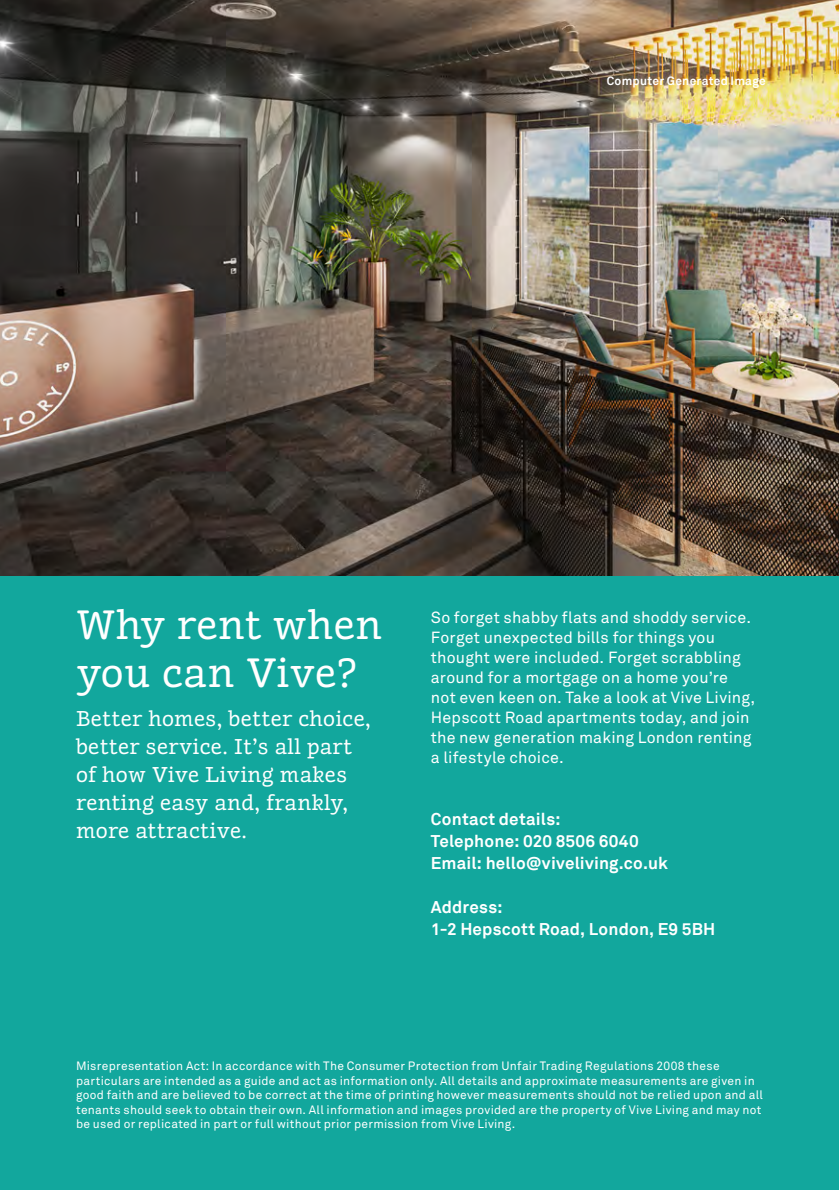
<style>
.page{position:relative;width:839px;height:1190px;background:#fff}
.page>*{position:absolute;margin:0;border:0;box-sizing:border-box;transform-origin:0 0}
.t1{font:42px/48px "Suhmo OT";letter-spacing:.01em;color:#fff}
.t2{font:22px/28px "Suhmo OT";letter-spacing:.01em;color:#fff}
.t3{font:700 17px/22px "Akkurat";letter-spacing:.01em;color:#fff}
.t4{font:16px/20px "Akkurat Pro";letter-spacing:.015em;color:#fff}
.t5{font:12px/14.6px "Akkurat Pro";letter-spacing:.025em;color:#fff}
.t6{font:700 12px "Akkurat";letter-spacing:.02em;color:#fff}
</style>
<div class="page">
<div style="left:0;top:479px;width:838px;height:711px;background:#12a79d"></div>
<img style="left:0;top:0;width:838px;height:575px">
<p class="t6" style="left:606px;top:73px;width:160px">Computer Generated Image</p>
<p class="t1" style="left:76px;top:600px;width:307px">Why rent when you can Vive?</p>
<p class="t2" style="left:76px;top:705px;width:296px">Better homes, better choice, better service. It’s all part of how Vive Living makes renting easy and, frankly, more attractive.</p>
<p class="t4" style="left:430px;top:608px;width:325px">So forget shabby flats and shoddy service.<br>Forget unexpected bills for things you thought were included. Forget scrabbling around for a mortgage on a home you’re not even keen on. Take a look at Vive Living, Hepscott Road apartments today, and join the new generation making London renting a lifestyle choice.</p>
<p class="t3" style="left:430px;top:808px;width:131px">Contact details:</p>
<p class="t3" style="left:430px;top:830px;width:209px">Telephone: 020 8506 6040</p>
<p class="t3" style="left:430px;top:852px;width:238px">Email: hello@viveliving.co.uk</p>
<p class="t3" style="left:430px;top:896px;width:286px">Address:<br>1-2 Hepscott Road, London, E9 5BH</p>
<p class="t5" style="left:76px;top:1058px;width:688px">Misrepresentation Act: In accordance with The Consumer Protection from Unfair Trading Regulations 2008 these particulars are intended as a guide and act as information only. All details and approximate measurements are given in good faith and are believed to be correct at the time of printing however measurements should not be relied upon and all tenants should seek to obtain their own. All information and images provided are the property of Vive Living and may not be used or replicated in part or full without prior permission from Vive Living.</p>
</div>
